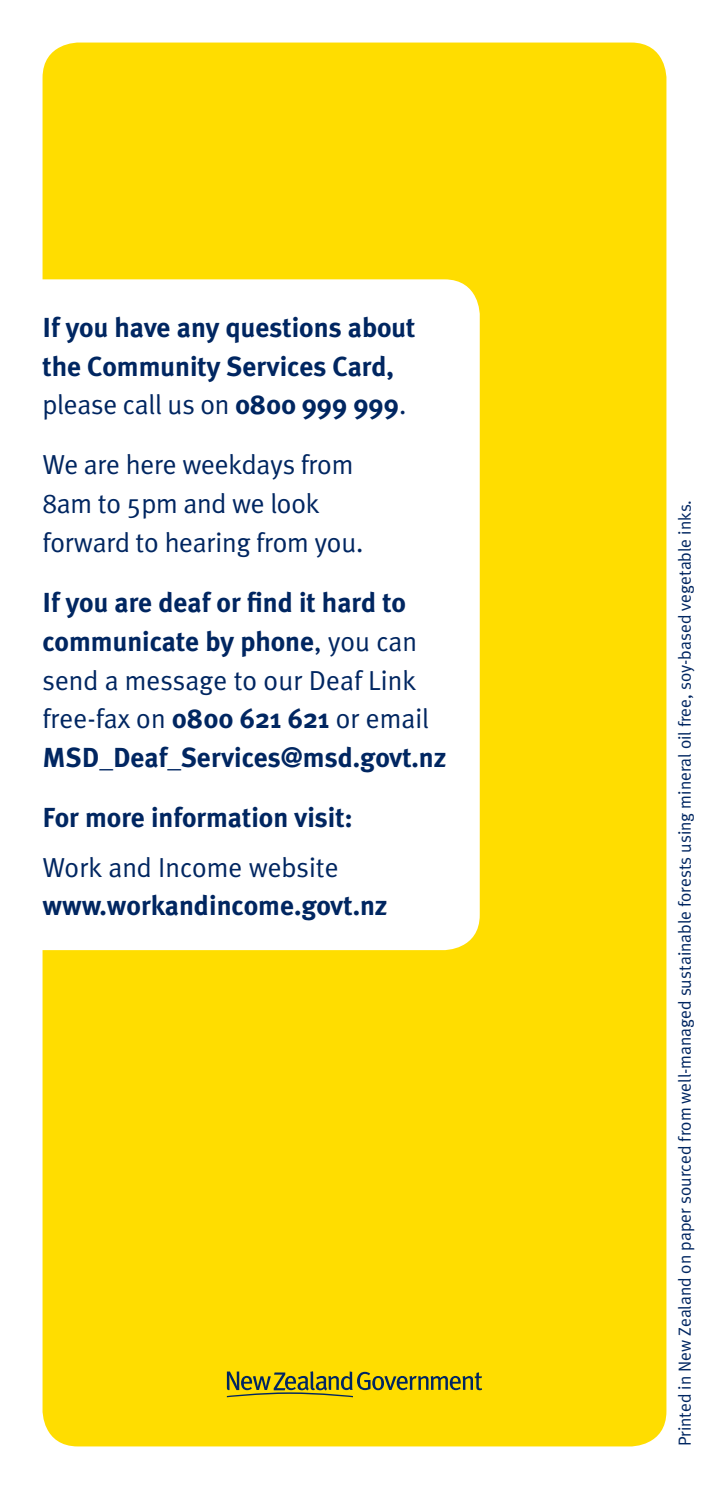
<style>
.page{position:relative;width:709px;height:1489px;background:#fff}
.page>*{position:absolute;margin:0;border:0;box-sizing:border-box;transform-origin:0 0}
.t1{font:700 27.5px/38.8px "Meta Plus";color:#002661}
.t2{font:27.5px/38.8px "Meta Plus Normal";letter-spacing:-.01em;color:#002661}
.t3{font:17.5px "Meta Plus Normal";color:#002661}
.s1{font-family:"Meta Plus";font-weight:700}
.s2{font-family:"Meta Plus Normal";font-weight:400}
</style>
<div class="page">
<div style="left:43px;top:43px;width:623px;height:1403px;background:#fd0;border-radius:35px"></div>
<div style="left:0;top:279px;width:480px;height:671px;background:#fff;border-radius:35px"></div>
<svg style="left:227px;top:1371px;width:255px;height:26px"></svg>
<p class="t1" style="left:43px;top:308px;width:374px">If you have any questions about the Community Services Card,</p>
<p class="t2" style="left:43px;top:374px;width:365px;line-height:60px">please call us on <span class="s1">0800 999 999</span>.<br>We are here weekdays from</p>
<p class="t2" style="left:43px;top:484px;width:322px">8am to 5pm and we look forward to hearing from you.</p>
<p class="t1" style="left:43px;top:583px;width:376px">If you are deaf or find it hard to communicate by phone<span class="s2">, you can</span></p>
<p class="t2" style="left:43px;top:660px;width:388px">send a message to our Deaf Link free-fax on <span class="s1">0800 621 621</span> or email</p>
<p class="t1" style="left:43px;top:727px;width:405px;line-height:60px">MSD_Deaf_Services@msd.govt.nz<br>For more information visit:</p>
<p class="t2" style="left:43px;top:847px;width:298px">Work and Income website</p>
<p class="t1" style="left:43px;top:886px;width:346px">www.workandincome.govt.nz</p>
<p class="t3" style="left:674px;top:1446px;width:948px;rotate:-90deg">Printed in New Zealand on paper sourced from well-managed sustainable forests using mineral oil free, soy-based vegetable inks.</p>
</div>
